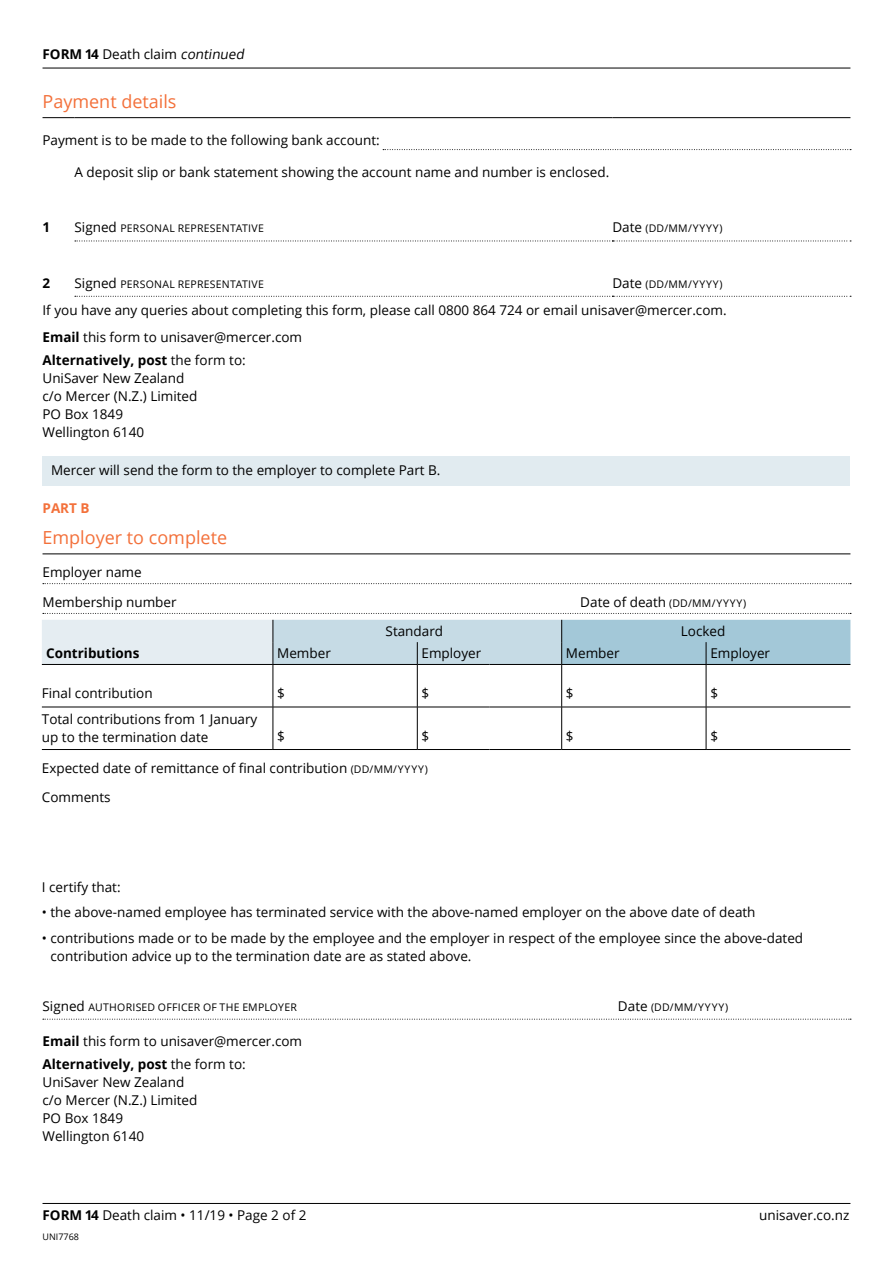
<style>
.page{position:relative;width:893px;height:1263px;background:#fff}
.page>*{position:absolute;margin:0;border:0;box-sizing:border-box;transform-origin:0 0}
.t1{font:18px "Open Sans";color:#f3703a}
.t2{font:13.5px/18px "Open Sans";color:#000}
.t3{font:700 13.5px "Open Sans";color:#000}
.t4{font:700 13.5px "Open Sans";color:#f3703a}
.t5{font:10.5px "Open Sans";letter-spacing:.025em;color:#000}
.t6{font:9px "Open Sans";color:#000}
.s1{font-weight:700}
.s2{font-style:italic}
.s3{font-size:13.5px}
.s4{font-size:10.5px}
</style>
<div class="page">
<hr style="left:43px;top:1203px;width:807px;height:1px;background:#000">
<hr style="left:43px;top:68px;width:807px;height:1px;background:#000">
<div style="left:43px;top:456px;width:807px;height:30px;background:#e1ebf0"></div>
<hr style="left:43px;top:117px;width:32px;height:1px;background:#000">
<hr style="left:75px;top:117px;width:537px;height:1px;background:#000">
<hr style="left:612px;top:117px;width:238px;height:1px;background:#000">
<svg style="left:75px;top:241px;width:776px;height:1px"></svg>
<svg style="left:75px;top:296px;width:776px;height:1px"></svg>
<svg style="left:383px;top:149px;width:468px;height:1px"></svg>
<svg style="left:43px;top:583px;width:808px;height:1px"></svg>
<svg style="left:43px;top:613px;width:808px;height:1px"></svg>
<hr style="left:43px;top:554px;width:807px;height:1px;background:#000">
<hr style="left:42px;top:664px;width:231px;height:1px;background:#000">
<hr style="left:273px;top:664px;width:144px;height:1px;background:#000">
<hr style="left:417px;top:664px;width:72px;height:1px;background:#000">
<hr style="left:489px;top:664px;width:73px;height:1px;background:#000">
<hr style="left:562px;top:664px;width:144px;height:1px;background:#000">
<hr style="left:706px;top:664px;width:144px;height:1px;background:#000">
<hr style="left:42px;top:707px;width:231px;height:1px;background:#000">
<hr style="left:273px;top:707px;width:144px;height:1px;background:#000">
<hr style="left:417px;top:707px;width:72px;height:1px;background:#000">
<hr style="left:489px;top:707px;width:73px;height:1px;background:#000">
<hr style="left:562px;top:707px;width:144px;height:1px;background:#000">
<hr style="left:706px;top:707px;width:144px;height:1px;background:#000">
<hr style="left:42px;top:749px;width:231px;height:1px;background:#000">
<hr style="left:273px;top:749px;width:144px;height:1px;background:#000">
<hr style="left:417px;top:749px;width:72px;height:1px;background:#000">
<hr style="left:489px;top:749px;width:73px;height:1px;background:#000">
<hr style="left:562px;top:749px;width:144px;height:1px;background:#000">
<hr style="left:706px;top:749px;width:144px;height:1px;background:#000">
<svg style="left:42px;top:620px;width:808px;height:44px;background:#c1d8e2"></svg>
<hr style="left:273px;top:665px;width:1px;height:42px;background:#000">
<hr style="left:417px;top:665px;width:1px;height:42px;background:#000">
<hr style="left:561px;top:665px;width:1px;height:42px;background:#000">
<hr style="left:706px;top:665px;width:1px;height:42px;background:#000">
<hr style="left:273px;top:707px;width:1px;height:42px;background:#000">
<hr style="left:417px;top:707px;width:1px;height:42px;background:#000">
<hr style="left:561px;top:707px;width:1px;height:42px;background:#000">
<hr style="left:706px;top:707px;width:1px;height:42px;background:#000">
<svg style="left:43px;top:1019px;width:808px;height:1px"></svg>
<p class="t2" style="left:43px;top:45px;width:206px"><span class="s1">FORM 14</span> Death claim <span class="s2">continued</span></p>
<h1 class="t1" style="left:43px;top:89px;width:136px">Payment details</h1>
<p class="t2" style="left:43px;top:131px;width:339px">Payment is to be made to the following bank account:</p>
<p class="t2" style="left:75px;top:162px;width:536px">A deposit slip or bank statement showing the account name and number is enclosed.</p>
<p class="t3" style="left:43px;top:218px;width:9px">1</p>
<p class="t5" style="left:75px;top:221px;width:191px"><span class="s3">Signed</span> PERSONAL REPRESENTATIVE</p>
<p class="t5" style="left:612px;top:221px;width:112px"><span class="s3">Date</span> (DD/MM/YYYY)</p>
<p class="t3" style="left:43px;top:273px;width:9px">2</p>
<p class="t5" style="left:75px;top:277px;width:191px"><span class="s3">Signed</span> PERSONAL REPRESENTATIVE</p>
<p class="t5" style="left:612px;top:277px;width:112px"><span class="s3">Date</span> (DD/MM/YYYY)</p>
<p class="t2" style="left:43px;top:296px;width:686px;line-height:27.3px">If you have any queries about completing this form, please call 0800 864 724 or email unisaver@mercer.com.<br><span class="s1">Email</span> this form to unisaver@mercer.com</p>
<p class="t2" style="left:43px;top:350px;width:205px"><span class="s1">Alternatively, post</span> the form to:<br>UniSaver New Zealand<br>c/o Mercer (N.Z.) Limited<br>PO Box 1849<br>Wellington 6140</p>
<p class="t2" style="left:51px;top:461px;width:391px">Mercer will send the form to the employer to complete Part B.</p>
<p class="t4" style="left:43px;top:499px;width:49px">PART B</p>
<h1 class="t1" style="left:43px;top:525px;width:186px">Employer to complete</h1>
<p class="t2" style="left:43px;top:563px;width:101px">Employer name</p>
<p class="t2" style="left:43px;top:592px;width:136px">Membership number</p>
<p class="t5" style="left:580px;top:596px;width:167px"><span class="s3">Date of death</span> (DD/MM/YYYY)</p>
<p class="t2" style="left:386px;top:622px;width:59px">Standard</p>
<p class="t2" style="left:681px;top:622px;width:46px">Locked</p>
<p class="t3" style="left:46px;top:644px;width:95px">Contributions</p>
<p class="t2" style="left:277px;top:644px;width:55px">Member</p>
<p class="t2" style="left:422px;top:644px;width:61px">Employer</p>
<p class="t2" style="left:566px;top:644px;width:55px">Member</p>
<p class="t2" style="left:710px;top:644px;width:61px">Employer</p>
<p class="t2" style="left:42px;top:684px;width:112px">Final contribution</p>
<p class="t2" style="left:277px;top:684px;width:9px">$</p>
<p class="t2" style="left:422px;top:684px;width:9px">$</p>
<p class="t2" style="left:566px;top:684px;width:9px">$</p>
<p class="t2" style="left:710px;top:684px;width:9px">$</p>
<p class="t2" style="left:42px;top:709px;width:217px">Total contributions from 1 January up to the termination date</p>
<p class="t2" style="left:277px;top:726px;width:9px">$</p>
<p class="t2" style="left:422px;top:726px;width:9px">$</p>
<p class="t2" style="left:566px;top:726px;width:9px">$</p>
<p class="t2" style="left:710px;top:726px;width:9px">$</p>
<p class="t2" style="left:42px;top:758px;width:387px">Expected date of remittance of final contribution <span class="s4">(DD/MM/YYYY)</span></p>
<p class="t2" style="left:42px;top:788px;width:70px">Comments</p>
<p class="t2" style="left:42px;top:877px;width:80px">I certify that:</p>
<p class="t2" style="left:42px;top:903px;width:715px">• the above-named employee has terminated service with the above-named employer on the above date of death</p>
<p class="t2" style="left:50px;top:928px;width:754px;text-indent:-9px">• contributions made or to be made by the employee and the employer in respect of the employee since the above-dated contribution advice up to the termination date are as stated above.</p>
<p class="t5" style="left:43px;top:1000px;width:256px"><span class="s3">Signed</span> AUTHORISED OFFICER OF THE EMPLOYER</p>
<p class="t5" style="left:618px;top:1000px;width:112px"><span class="s3">Date</span> (DD/MM/YYYY)</p>
<p class="t2" style="left:43px;top:1030px;width:261px;line-height:22.2px"><span class="s1">Email</span> this form to unisaver@mercer.com<br><span class="s1">Alternatively, post</span> the form to:</p>
<p class="t2" style="left:43px;top:1072px;width:156px">UniSaver New Zealand c/o Mercer (N.Z.) Limited<br>PO Box 1849<br>Wellington 6140</p>
<p class="t2" style="left:43px;top:1206px;width:265px"><span class="s1">FORM 14</span> Death claim • 11/19 • Page 2 of 2</p>
<p class="t2" style="left:759px;top:1206px;width:92px">unisaver.co.nz</p>
<p class="t6" style="left:43px;top:1231px;width:38px">UNI7768</p>
</div>
